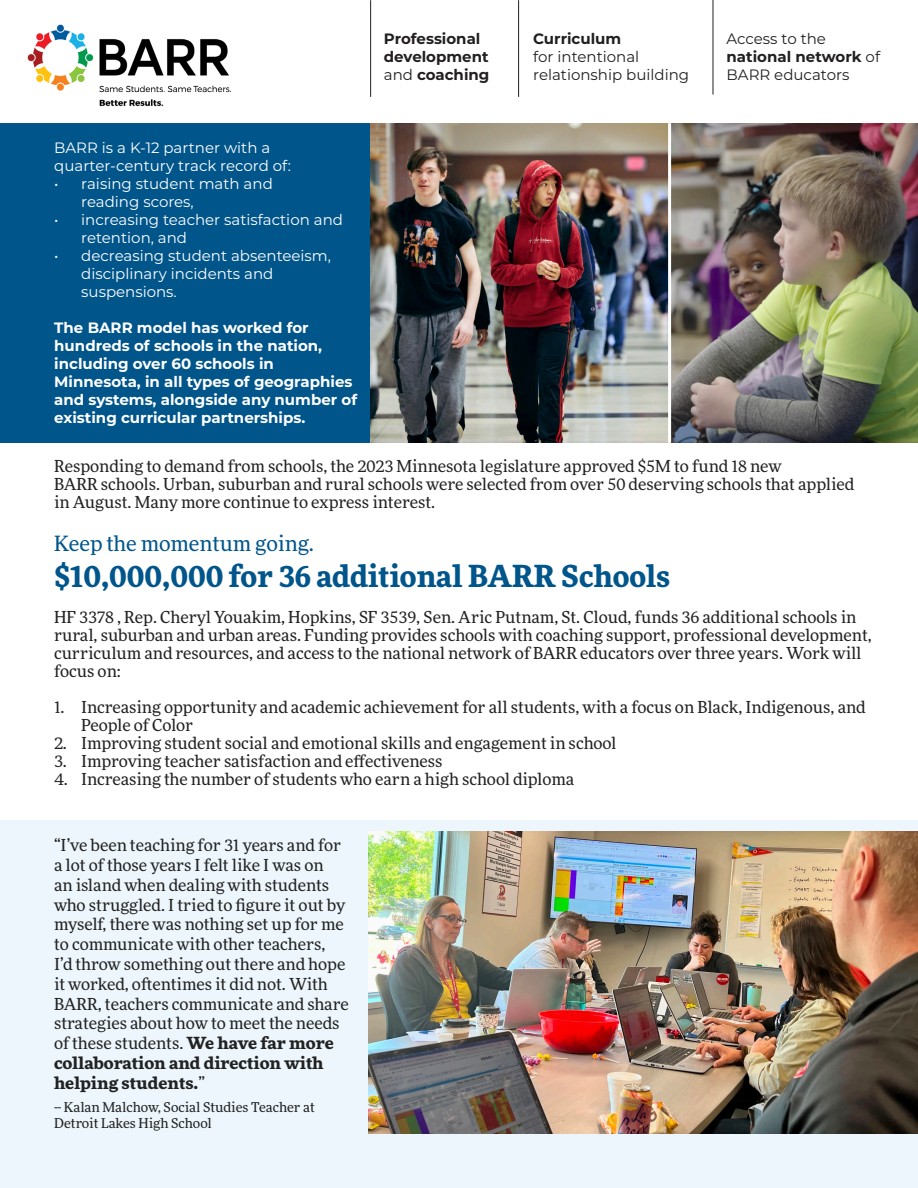
<style>
.page{position:relative;width:918px;height:1188px;background:#fff}
.page>*{position:absolute;margin:0;border:0;box-sizing:border-box;transform-origin:0 0}
.t1{font:700 30px "More Pro";color:#00558b}
.t2{font:21px "More Pro";color:#00558b}
.t3{font:16.5px/19.8px "More Pro";color:#222}
.t4{font:15px/18px "Montserrat";color:#fff}
.t5{font:700 15px/18px "Montserrat";color:#fff}
.t6{font:15px/18px "Montserrat";color:#231f20}
.t7{font:700 15px/18px "Montserrat";color:#231f20}
.t8{font:13.5px/16.2px "More Pro";color:#222}
.s1{font-weight:400}
.s2{font-weight:700}
.s3{font-weight:700;font-stretch:expanded}
</style>
<div class="page">
<div style="left:0;top:123px;width:918px;height:320px;background:#00558b"></div>
<img style="left:27px;top:24px;width:205px;height:83px">
<hr style="left:370px;top:0;width:1px;height:97px;background:#231f20">
<hr style="left:518px;top:0;width:1px;height:97px;background:#231f20">
<hr style="left:713px;top:0;width:1px;height:95px;background:#231f20">
<div style="left:0;top:821px;width:918px;height:367px;background:#edf6fc"></div>
<img style="left:368px;top:832px;width:550px;height:302px">
<img style="left:371px;top:123px;width:547px;height:320px">
<hr style="left:668px;top:123px;width:3px;height:320px;background:#fff">
<p class="t7" style="left:384px;top:29px;width:107px">Professional development <span class="s1">and</span> coaching</p>
<p class="t6" style="left:533px;top:29px;width:158px"><span class="s2">Curriculum<br></span>for intentional relationship building</p>
<p class="t6" style="left:727px;top:29px;width:155px">Access to the <span class="s2">national network</span> of<br>BARR educators</p>
<p class="t4" style="left:54px;top:138px;width:238px">BARR is a K-12 partner with a quarter-century track record of:</p>
<p class="t4" style="left:81px;top:174px;width:193px;text-indent:-27px">• raising student math and reading scores,</p>
<p class="t4" style="left:81px;top:210px;width:263px;text-indent:-27px">• increasing teacher satisfaction and retention, and</p>
<p class="t4" style="left:81px;top:246px;width:251px;text-indent:-27px">• decreasing student absenteeism, disciplinary incidents and suspensions.</p>
<p class="t5" style="left:54px;top:318px;width:304px">The BARR model has worked for hundreds of schools in the nation, including over 60 schools in Minnesota, in all types of geographies and systems, alongside any number of existing curricular partnerships.</p>
<p class="t3" style="left:54px;top:456px;width:802px;line-height:18px">Responding to demand from schools, the 2023 Minnesota legislature approved $5M to fund 18 new<br>BARR schools. Urban, suburban and rural schools were selected from over 50 deserving schools that applied in August. Many more continue to express interest.</p>
<p class="t2" style="left:54px;top:529px;width:262px">Keep the momentum going.</p>
<p class="t1" style="left:54px;top:553px;width:618px">$10,000,000 for 36 additional BARR Schools</p>
<p class="t3" style="left:54px;top:607px;width:819px;line-height:18px">HF 3378 , Rep. Cheryl Youakim, Hopkins, SF 3539, Sen. Aric Putnam, St. Cloud, funds 36 additional schools in rural, suburban and urban areas. Funding provides schools with coaching support, professional development, curriculum and resources, and access to the national network of BARR educators over three years. Work will focus on:</p>
<p class="t3" style="left:81px;top:697px;width:786px;line-height:18px;text-indent:-27px">1. Increasing opportunity and academic achievement for all students, with a focus on Black, Indigenous, and<br>People of Color</p>
<p class="t3" style="left:54px;top:732px;width:564px">2. Improving student social and emotional skills and engagement in school</p>
<p class="t3" style="left:54px;top:750px;width:390px">3. Improving teacher satisfaction and effectiveness</p>
<p class="t3" style="left:54px;top:768px;width:522px">4. Increasing the number of students who earn a high school diploma</p>
<p class="t3" style="left:54px;top:835px;width:296px">“I’ve been teaching for 31 years and for a lot of those years I felt like I was on<br>an island when dealing with students who struggled. I tried to figure it out by myself, there was nothing set up for me to communicate with other teachers,<br>I’d throw something out there and hope it worked, oftentimes it did not. With BARR, teachers communicate and share strategies about how to meet the needs of these students. <span class="s3">We have far more collaboration and direction with helping students.</span>”</p>
<p class="t8" style="left:54px;top:1098px;width:262px">-- Kalan Malchow, Social Studies Teacher at<br>Detroit Lakes High School</p>
</div>
